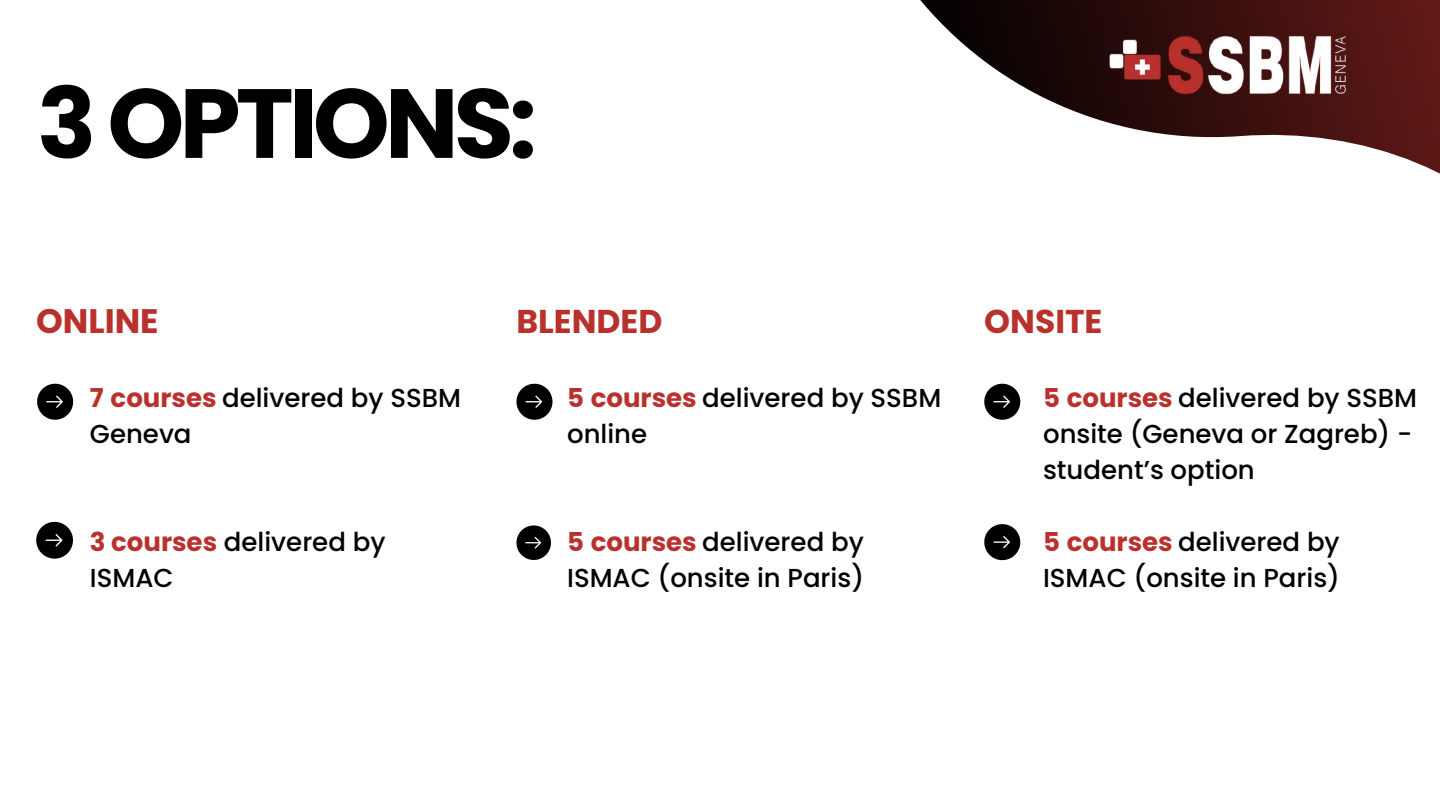
<style>
.page{position:relative;width:1440px;height:810px;background:#fff}
.page>*{position:absolute;margin:0;border:0;box-sizing:border-box;transform-origin:0 0}
.t1{font:700 98px "Poppins";letter-spacing:-.05em;color:#000}
.t2{font:700 34px "Poppins";color:#b9312c}
.t3{font:700 33px "Poppins";color:#b9312c}
.t4{font:500 26px/36px "Poppins";color:#000}
.s1{font-weight:700;color:#b9312c}
</style>
<div class="page">
<svg style="left:920px;top:0;width:520px;height:405px"></svg>
<img style="left:1096px;top:29px;width:263px;height:69px">
<svg style="left:37px;top:384px;width:36px;height:36px"></svg>
<svg style="left:36px;top:522px;width:37px;height:37px"></svg>
<svg style="left:516px;top:384px;width:36px;height:36px"></svg>
<svg style="left:516px;top:525px;width:35px;height:35px"></svg>
<svg style="left:984px;top:384px;width:36px;height:36px"></svg>
<svg style="left:984px;top:524px;width:36px;height:36px"></svg>
<h1 class="t1" style="left:37px;top:55px;width:501px">3 OPTIONS:</h1>
<h2 class="t2" style="left:36px;top:297px;width:124px">ONLINE</h2>
<p class="t3" style="left:516px;top:298px;width:147px">BLENDED</p>
<p class="t3" style="left:984px;top:298px;width:120px">ONSITE</p>
<p class="t4" style="left:90px;top:380px;width:373px"><span class="s1">7 courses</span> delivered by SSBM<br>Geneva</p>
<p class="t4" style="left:90px;top:524px;width:297px"><span class="s1">3 courses</span> delivered by<br>ISMAC</p>
<p class="t4" style="left:567px;top:380px;width:376px"><span class="s1">5 courses</span> delivered by SSBM online</p>
<p class="t4" style="left:567px;top:524px;width:298px"><span class="s1">5 courses</span> delivered by<br>ISMAC (onsite in Paris)</p>
<p class="t4" style="left:1043px;top:380px;width:376px"><span class="s1">5 courses</span> delivered by SSBM onsite (Geneva or Zagreb) - student’s option</p>
<p class="t4" style="left:1043px;top:524px;width:298px"><span class="s1">5 courses</span> delivered by<br>ISMAC (onsite in Paris)</p>
</div>
